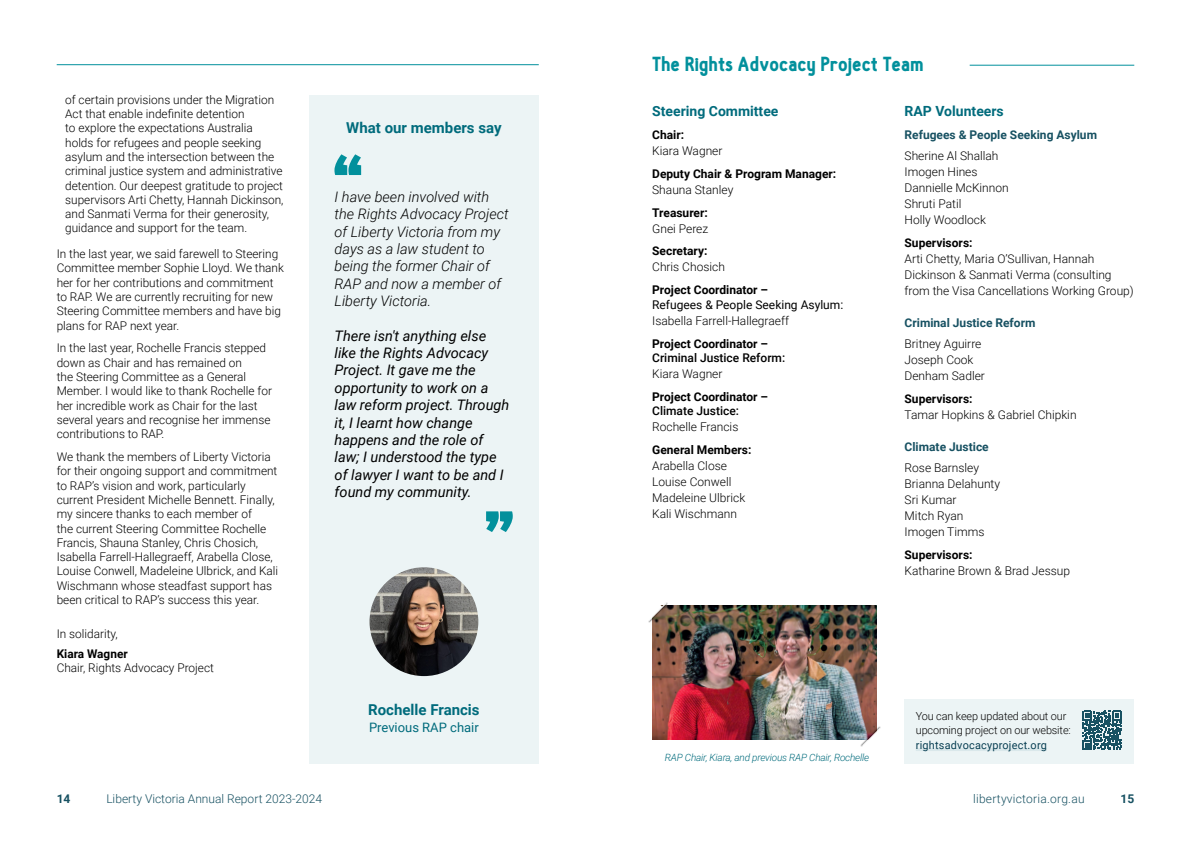
<style>
.page{position:relative;width:1191px;height:842px;background:#fff}
.page>*{position:absolute;margin:0;border:0;box-sizing:border-box;transform-origin:0 0}
.t1{font:800 60px "Ratio";color:#02909c}
.t2{font:900 20px "Hallosans";color:#02909c}
.t3{font:700 15px "Roboto";color:#006b7c}
.t4{font:italic 14.5px/17.4px "Roboto";color:#000}
.t5{font:italic 300 14.5px/17.4px "Roboto";color:#000}
.t6{font:700 14px "Roboto";color:#006b7c}
.t7{font:13px "Roboto";color:#006b7c}
.RAP_text{font:300 12px/16px "Roboto";color:#000}
.RAP_text-2{font:700 12px/16px "Roboto";color:#000}
.t8{font:700 12px "Roboto";color:#175162}
.RAP_text-3{font:12px/14.4px "Roboto";color:#000}
.RAP_text-4{font:500 12px/14.4px "Roboto";color:#000}
.t9{font:300 12px "Roboto";color:#175162}
.t10{font:300 12px "Roboto";letter-spacing:.02em;color:#175162}
.t11{font:300 11.9px/14.3px "Roboto";color:#000}
.t12{font:300 11px/14.3px "Roboto";letter-spacing:-.01em;color:#000}
.Photo_caption{font:italic 300 10px "Roboto";letter-spacing:-.02em;color:#006b7c}
.s1{font-weight:700}
.s2{font-weight:300}
.s3{font-weight:500}
.s4{font-weight:400;color:#073e52}
</style>
<div class="page">
<img style="left:652px;top:606px;width:224px;height:134px">
<svg style="left:648px;top:603px;width:20px;height:20px"></svg>
<svg style="left:648px;top:602px;width:19px;height:19px"></svg>
<div style="left:309px;top:95px;width:230px;height:668px;background:#ecf4f5"></div>
<img style="left:369px;top:567px;width:109px;height:109px;border-radius:54px">
<svg style="left:860px;top:726px;width:20px;height:21px"></svg>
<svg style="left:862px;top:727px;width:19px;height:20px"></svg>
<div style="left:904px;top:699px;width:230px;height:64px;background:#ecf4f5"></div>
<hr style="left:915px;top:748px;width:132px;height:3px;background:#dae8eb">
<svg style="left:1082px;top:711px;width:39px;height:39px"></svg>
<hr style="left:57px;top:64px;width:482px;height:1px;background:#02909c">
<hr style="left:969px;top:65px;width:165px;height:1px;background:#02909c">
<p class="t11" style="left:65px;top:92px;width:220px">of certain provisions under the Migration Act that enable indefinite detention<br>to explore the expectations Australia holds for refugees and people seeking asylum and the intersection between the criminal justice system and administrative detention. Our deepest gratitude to project supervisors Arti Chetty, Hannah Dickinson, and Sanmati Verma for their generosity, guidance and support for the team.</p>
<p class="t11" style="left:57px;top:246px;width:229px">In the last year, we said farewell to Steering Committee member Sophie Lloyd. We thank her for her contributions and commitment to RAP. We are currently recruiting for new Steering Committee members and have big plans for RAP next year.</p>
<p class="t11" style="left:57px;top:341px;width:217px">In the last year, Rochelle Francis stepped down as Chair and has remained on<br>the Steering Committee as a General Member. I would like to thank Rochelle for her incredible work as Chair for the last several years and recognise her immense contributions to RAP.</p>
<p class="t11" style="left:57px;top:449px;width:223px">We thank the members of Liberty Victoria for their ongoing support and commitment to RAP’s vision and work, particularly current President Michelle Bennett. Finally, my sincere thanks to each member of<br>the current Steering Committee Rochelle Francis, Shauna Stanley, Chris Chosich, Isabella Farrell-Hallegraeff, Arabella Close, Louise Conwell, Madeleine Ulbrick, and Kali Wischmann whose steadfast support has been critical to RAP’s success this year.</p>
<p class="t11" style="left:57px;top:626px;width:63px">In solidarity,</p>
<p class="t11" style="left:57px;top:646px;width:159px"><span class="s1">Kiara Wagner<br></span>Chair, Rights Advocacy Project</p>
<h3 class="t3" style="left:346px;top:117px;width:157px">What our members say</h3>
<p class="t1" style="left:332px;top:147px;width:32px">“</p>
<p class="t5" style="left:334px;top:187px;width:176px">I have been involved with the Rights Advocacy Project of Liberty Victoria from my days as a law student to being the former Chair of<br>RAP and now a member of<br>Liberty Victoria.</p>
<p class="t4" style="left:334px;top:326px;width:176px">There isn't anything else like the Rights Advocacy<br>Project. It gave me the opportunity to work on a law reform project. Through it, I learnt how change happens and the role of law; I understood the type of lawyer I want to be and I found my community.</p>
<p class="t1" style="left:515px;top:539px;width:32px;rotate:-180deg">“</p>
<h2 class="t2" style="left:652px;top:53px;width:273px">The Rights Advocacy Project Team</h2>
<h3 class="t6" style="left:652px;top:101px;width:128px">Steering Committee</h3>
<p class="RAP_text" style="left:652px;top:126px;width:72px"><span class="s1">Chair:<br></span>Kiara Wagner</p>
<p class="RAP_text-2" style="left:652px;top:165px;width:185px">Deputy Chair &amp; Program Manager:<br><span class="s2">Shauna Stanley</span></p>
<p class="RAP_text-2" style="left:652px;top:204px;width:58px">Treasurer:<br><span class="s2">Gnei Perez</span></p>
<p class="RAP_text" style="left:652px;top:243px;width:74px"><span class="s1">Secretary:<br></span>Chris Chosich</p>
<p class="RAP_text-3" style="left:652px;top:282px;width:193px"><span class="s1">Project Coordinator –<br></span>Refugees &amp; People Seeking Asylum:</p>
<p class="RAP_text" style="left:652px;top:312px;width:138px">Isabella Farrell-Hallegraeff</p>
<p class="RAP_text-4" style="left:652px;top:336px;width:134px"><span class="s1">Project Coordinator –<br></span>Criminal Justice Reform:</p>
<p class="RAP_text" style="left:652px;top:365px;width:72px">Kiara Wagner</p>
<p class="RAP_text-2" style="left:652px;top:389px;width:117px;line-height:14.4px">Project Coordinator –<br><span class="s3">Climate Justice:</span></p>
<p class="RAP_text" style="left:652px;top:419px;width:88px">Rochelle Francis</p>
<p class="RAP_text" style="left:652px;top:442px;width:101px"><span class="s1">General Members:<br></span>Arabella Close<br>Louise Conwell<br>Madeleine Ulbrick<br>Kali Wischmann</p>
<h3 class="t6" style="left:904px;top:101px;width:101px">RAP Volunteers</h3>
<h4 class="t8" style="left:904px;top:126px;width:194px">Refugees &amp; People Seeking Asylum</h4>
<p class="RAP_text" style="left:904px;top:148px;width:106px">Sherine Al Shallah<br>Imogen Hines<br>Dannielle McKinnon<br>Shruti Patil<br>Holly Woodlock</p>
<p class="RAP_text" style="left:904px;top:235px;width:231px"><span class="s1">Supervisors:<br></span>Arti Chetty, Maria O’Sullivan, Hannah Dickinson &amp; Sanmati Verma (consulting from the Visa Cancellations Working Group)</p>
<h4 class="t8" style="left:904px;top:314px;width:132px">Criminal Justice Reform</h4>
<p class="RAP_text" style="left:904px;top:336px;width:82px">Britney Aguirre<br>Joseph Cook<br>Denham Sadler</p>
<p class="RAP_text" style="left:904px;top:391px;width:173px"><span class="s1">Supervisors:<br></span>Tamar Hopkins &amp; Gabriel Chipkin</p>
<h4 class="t8" style="left:904px;top:438px;width:86px">Climate Justice</h4>
<p class="RAP_text" style="left:904px;top:460px;width:97px">Rose Barnsley<br>Brianna Delahunty<br>Sri Kumar<br>Mitch Ryan<br>Imogen Timms</p>
<p class="RAP_text" style="left:904px;top:547px;width:167px"><span class="s1">Supervisors:<br></span>Katharine Brown &amp; Brad Jessup</p>
<h3 class="t3" style="left:368px;top:699px;width:113px">Rochelle Francis</h3>
<h3 class="t7" style="left:369px;top:718px;width:111px">Previous RAP chair</h3>
<p class="t12" style="left:915px;top:708px;width:156px">You can keep updated about our upcoming project on our website: <span class="s4">rightsadvocacyproject.org</span></p>
<p class="Photo_caption" style="left:665px;top:750px;width:206px">RAP Chair, Kiara, and previous RAP Chair, Rochelle</p>
<p class="t8" style="left:57px;top:791px;width:15px">14</p>
<p class="t9" style="left:106px;top:791px;width:217px">Liberty Victoria Annual Report 2023-2024</p>
<p class="t10" style="left:973px;top:791px;width:113px">libertyvictoria.org.au</p>
<p class="t8" style="left:1120px;top:791px;width:15px">15</p>
</div>
